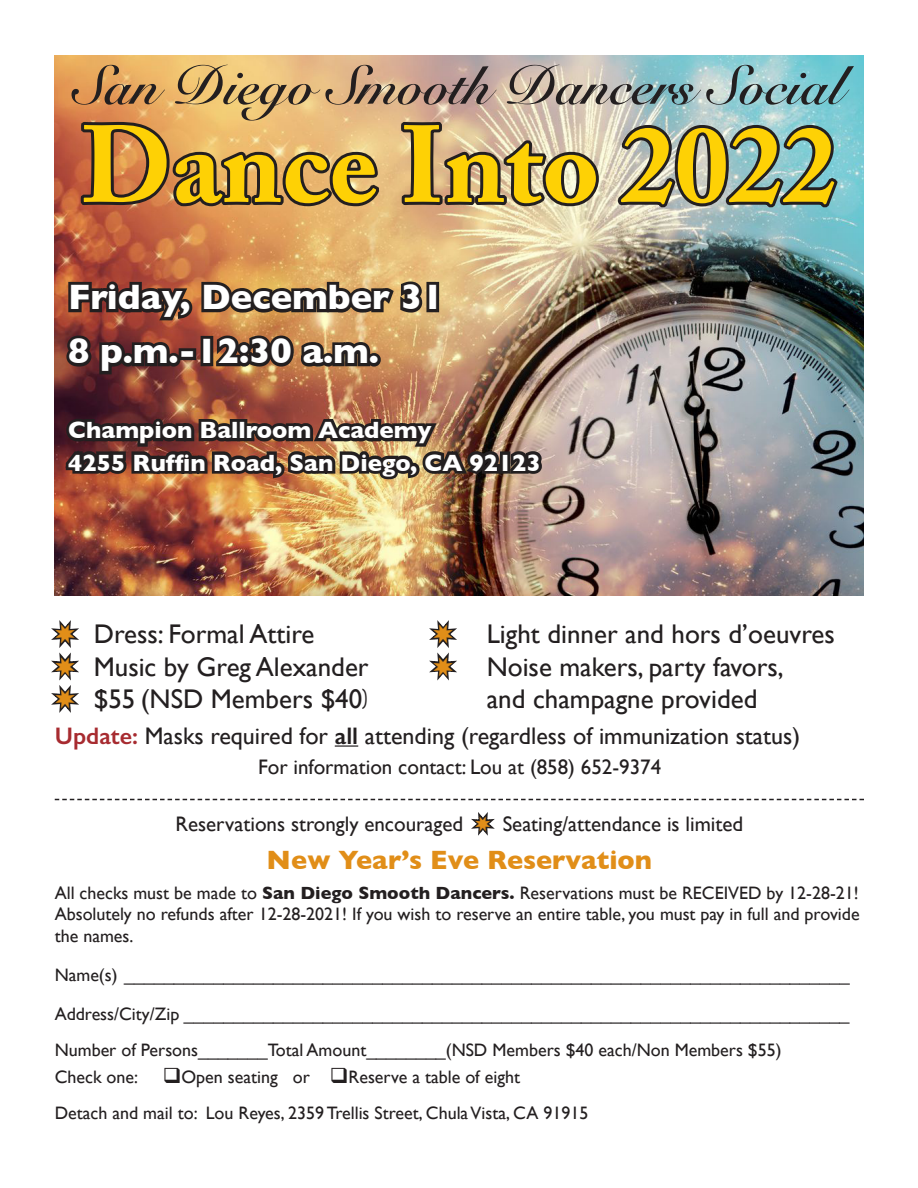
<style>
.page{position:relative;width:918px;height:1188px;background:#fff}
.page>*{position:absolute;margin:0;border:0;box-sizing:border-box;transform-origin:0 0}
.t1{font:700 108px "Adobe Caslon Pro";color:#fed105}
.t2{font:700 54px "Snell Roundhand";color:#231f20}
.t3{font:700 36px "Gill Sans";color:#fff}
.t4{font:27px "Gill Sans";color:#231f20}
.t5{font:700 27px "Gill Sans";color:#e18e18}
.t6{font:24px "Gill Sans";color:#231f20}
.t7{font:700 24px "Gill Sans";color:#fff}
.t8{font:21px "Gill Sans";color:#231f20}
.t9{font:18px/21.6px "Gill Sans";color:#231f20;text-align:justify}
.s1{font-family:"Eccentric Std"}
.s2{font-weight:600;color:#a72b30}
.s3{font-weight:600}
.s4{font-weight:700}
</style>
<div class="page">
<img style="left:54px;top:56px;width:810px;height:539px">
<svg style="left:78px;top:118px;width:303px;height:93px;background:#a87d51"></svg>
<svg style="left:398px;top:119px;width:204px;height:91px;background:#a8967e"></svg>
<svg style="left:616px;top:122px;width:221px;height:88px;background:#778786"></svg>
<hr style="left:335px;top:745px;width:23px;height:2px;background:#231f20">
<div style="left:426px;top:282px;width:13px;height:30px;border:6px solid #231f20"></div>
<img style="left:62px;top:277px;width:365px;height:100px">
<img style="left:62px;top:410px;width:485px;height:74px">
<svg style="left:55px;top:799px;width:809px;height:1px"></svg>
<svg style="left:429px;top:620px;width:28px;height:61px"></svg>
<svg style="left:51px;top:620px;width:28px;height:93px"></svg>
<svg style="left:471px;top:812px;width:24px;height:24px"></svg>
<p class="t2" style="left:75px;top:53px;width:770px">San Diego Smooth Dancers Social</p>
<p class="t1" style="left:81px;top:101px;width:757px">Dance Into 2022</p>
<p class="t3" style="left:68px;top:269px;width:377px">Friday, December 31</p>
<p class="t3" style="left:68px;top:323px;width:312px">8 p.m.-12:30 a.m.</p>
<p class="t7" style="left:68px;top:411px;width:365px">Champion Ballroom Academy</p>
<p class="t7" style="left:68px;top:444px;width:474px">4255 Ruffin Road, San Diego, CA 92123</p>
<p class="t4" style="left:94px;top:618px;width:222px">Dress: Formal Attire</p>
<p class="t4" style="left:487px;top:618px;width:350px">Light dinner and hors d’oeuvres</p>
<p class="t4" style="left:94px;top:651px;width:276px">Music by Greg Alexander</p>
<p class="t4" style="left:487px;top:651px;width:298px">Noise makers, party favors,</p>
<p class="t4" style="left:94px;top:683px;width:276px">$55 (NSD Members $40<span class="s1">)</span></p>
<p class="t4" style="left:487px;top:683px;width:272px">and champagne provided</p>
<p class="t6" style="left:55px;top:722px;width:747px"><span class="s2">Update:</span> Masks required for <span class="s3">all</span> attending (regardless of immunization status)</p>
<p class="t8" style="left:258px;top:755px;width:404px">For information contact: Lou at (858) 652-9374</p>
<p class="t8" style="left:175px;top:812px;width:289px">Reservations strongly encouraged</p>
<p class="t8" style="left:503px;top:812px;width:242px">Seating/attendance is limited</p>
<p class="t5" style="left:267px;top:839px;width:387px">New Year’s Eve Reservation</p>
<p class="t9" style="left:55px;top:882px;width:806px">All checks must be made to <span class="s4">San Diego Smooth Dancers.</span> Reservations must be RECEIVED by 12-28-21!<br>Absolutely no refunds after 12-28-2021! If you wish to reserve an entire table, you must pay in full and provide the names.</p>
<p class="t9" style="left:55px;top:964px;width:796px">Name(s) _________________________________________________________________________</p>
<p class="t9" style="left:55px;top:1003px;width:796px">Address/City/Zip ___________________________________________________________________</p>
<p class="t9" style="left:55px;top:1039px;width:728px">Number of Persons_______Total Amount________(NSD Members $40 each/Non Members $55)</p>
<p class="t9" style="left:55px;top:1066px;width:467px">Check one: ❑Open seating or ❑Reserve a table of eight</p>
<p class="t9" style="left:55px;top:1102px;width:535px">Detach and mail to: Lou Reyes, 2359 Trellis Street, Chula Vista, CA 91915</p>
</div>
